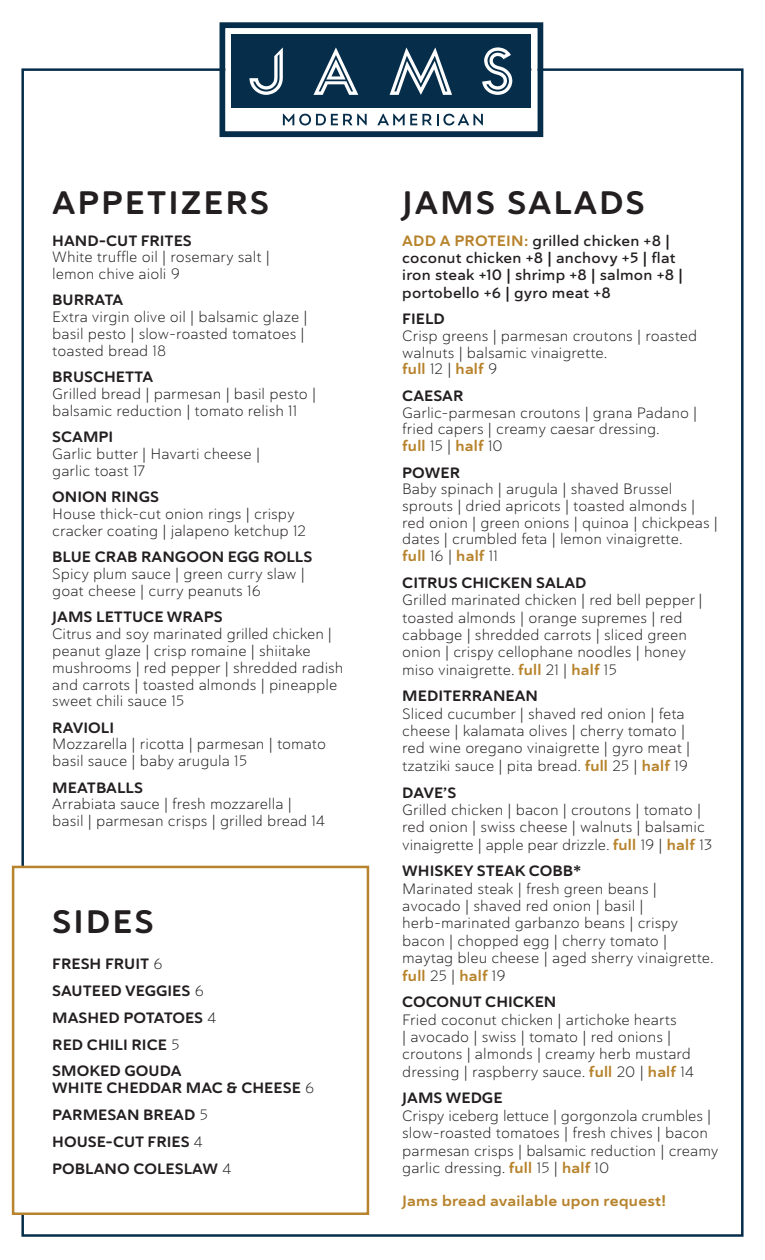
<style>
.page{position:relative;width:765px;height:1260px;background:#fff}
.page>*{position:absolute;margin:0;border:0;box-sizing:border-box;transform-origin:0 0}
.t1{font:700 expanded 32.5px "Haboro Soft";letter-spacing:.06em;color:#231f20}
.t2{font:300 expanded 15px/17.4px "Haboro Soft";color:#231f20}
.t3{font:700 expanded 15px/26.8px "Haboro Soft";color:#231f20}
.t4{font:15px/17.4px "Haboro Soft Ext Dem";letter-spacing:.015em;color:#231f20}
.t5{font:700 expanded 15px "Haboro Soft";letter-spacing:.015em;color:#b7832c}
.s1{font-weight:300}
.s2{font-family:"Haboro Soft";font-weight:700;font-stretch:expanded;color:#b7832c}
.s3{font-weight:700;color:#b7832c}
</style>
<div class="page">
<div style="left:12px;top:866px;width:357px;height:349px;background:#fff;border:2px solid #b7832c"></div>
<svg style="left:220px;top:22px;width:323px;height:115px"></svg>
<h1 class="t1" style="left:52px;top:182px;width:219px">APPETIZERS</h1>
<p class="t3" style="left:52px;top:227px;width:141px">HAND-CUT FRITES</p>
<p class="t2" style="left:52px;top:249px;width:219px;line-height:16.9px">White truffle oil | rosemary salt | lemon chive aioli 9</p>
<p class="t3" style="left:52px;top:287px;width:73px">BURRATA</p>
<p class="t2" style="left:52px;top:308px;width:257px;line-height:16.9px">Extra virgin olive oil | balsamic glaze | basil pesto | slow-roasted tomatoes | toasted bread 18</p>
<p class="t3" style="left:52px;top:364px;width:102px">BRUSCHETTA</p>
<p class="t2" style="left:52px;top:385px;width:265px;line-height:16.9px">Grilled bread | parmesan | basil pesto | balsamic reduction | tomato relish 11</p>
<p class="t3" style="left:52px;top:424px;width:63px">SCAMPI</p>
<p class="t2" style="left:52px;top:445px;width:209px;line-height:16.9px">Garlic butter | Havarti cheese | garlic toast 17</p>
<p class="t3" style="left:52px;top:484px;width:108px">ONION RINGS</p>
<p class="t2" style="left:52px;top:505px;width:255px;line-height:16.9px">House thick-cut onion rings | crispy cracker coating | jalapeno ketchup 12</p>
<p class="t3" style="left:52px;top:544px;width:262px">BLUE CRAB RANGOON EGG ROLLS</p>
<p class="t2" style="left:52px;top:565px;width:254px;line-height:16.9px">Spicy plum sauce | green curry slaw | goat cheese | curry peanuts 16</p>
<p class="t3" style="left:52px;top:603px;width:172px">JAMS LETTUCE WRAPS</p>
<p class="t2" style="left:52px;top:625px;width:293px;line-height:16.9px">Citrus and soy marinated grilled chicken | peanut glaze | crisp romaine | shiitake mushrooms | red pepper | shredded radish and carrots | toasted almonds | pineapple sweet chili sauce 15</p>
<p class="t3" style="left:52px;top:714px;width:63px">RAVIOLI</p>
<p class="t2" style="left:52px;top:736px;width:275px;line-height:16.9px">Mozzarella | ricotta | parmesan | tomato basil sauce | baby arugula 15</p>
<p class="t3" style="left:52px;top:774px;width:92px">MEATBALLS</p>
<p class="t2" style="left:52px;top:796px;width:274px;line-height:16.9px">Arrabiata sauce | fresh mozzarella | basil | parmesan crisps | grilled bread 14</p>
<h1 class="t1" style="left:52px;top:900px;width:103px">SIDES</h1>
<p class="t3" style="left:52px;top:951px;width:166px">FRESH FRUIT <span class="s1">6<br></span>SAUTEED VEGGIES <span class="s1">6<br></span>MASHED POTATOES <span class="s1">4<br></span>RED CHILI RICE <span class="s1">5<br></span>SMOKED GOUDA</p>
<p class="t3" style="left:52px;top:1074px;width:264px">WHITE CHEDDAR MAC &amp; CHEESE <span class="s1">6<br></span>PARMESAN BREAD <span class="s1">5<br></span>HOUSE-CUT FRIES <span class="s1">4<br></span>POBLANO COLESLAW <span class="s1">4</span></p>
<h1 class="t1" style="left:402px;top:182px;width:244px">JAMS SALADS</h1>
<p class="t4" style="left:402px;top:232px;width:282px"><span class="s2">ADD A PROTEIN:</span> grilled chicken +8 | coconut chicken +8 | anchovy +5 | flat iron steak +10 | shrimp +8 | salmon +8 | portobello +6 | gyro meat +8</p>
<p class="t3" style="left:402px;top:306px;width:44px">FIELD</p>
<p class="t2" style="left:402px;top:327px;width:296px;line-height:16.6px">Crisp greens | parmesan croutons | roasted walnuts | balsamic vinaigrette.<br><span class="s3">full</span> 12 | <span class="s3">half</span> 9</p>
<p class="t3" style="left:402px;top:382px;width:63px">CAESAR</p>
<p class="t2" style="left:402px;top:404px;width:297px;line-height:16.6px">Garlic-parmesan croutons | grana Padano | fried capers | creamy caesar dressing.<br><span class="s3">full</span> 15 | <span class="s3">half</span> 10</p>
<p class="t3" style="left:402px;top:459px;width:59px">POWER</p>
<p class="t2" style="left:402px;top:481px;width:317px;line-height:16.6px">Baby spinach | arugula | shaved Brussel sprouts | dried apricots | toasted almonds | red onion | green onions | quinoa | chickpeas | dates | crumbled feta | lemon vinaigrette.<br><span class="s3">full</span> 16 | <span class="s3">half</span> 11</p>
<p class="t3" style="left:402px;top:569px;width:186px">CITRUS CHICKEN SALAD</p>
<p class="t2" style="left:402px;top:591px;width:302px">Grilled marinated chicken | red bell pepper | toasted almonds | orange supremes | red cabbage | shredded carrots | sliced green onion | crispy cellophane noodles | honey miso vinaigrette. <span class="s3">full</span> 21 | <span class="s3">half</span> 15</p>
<p class="t3" style="left:402px;top:683px;width:137px">MEDITERRANEAN</p>
<p class="t2" style="left:402px;top:705px;width:289px">Sliced cucumber | shaved red onion | feta cheese | kalamata olives | cherry tomato | red wine oregano vinaigrette | gyro meat | tzatziki sauce | pita bread. <span class="s3">full</span> 25 | <span class="s3">half</span> 19</p>
<p class="t3" style="left:402px;top:779px;width:56px">DAVE’S</p>
<p class="t2" style="left:402px;top:801px;width:312px">Grilled chicken | bacon | croutons | tomato | red onion | swiss cheese | walnuts | balsamic vinaigrette | apple pear drizzle. <span class="s3">full</span> 19 | <span class="s3">half</span> 13</p>
<p class="t3" style="left:402px;top:858px;width:181px">WHISKEY STEAK COBB*</p>
<p class="t2" style="left:402px;top:880px;width:313px">Marinated steak | fresh green beans | avocado | shaved red onion | basil | herb-marinated garbanzo beans | crispy bacon | chopped egg | cherry tomato | maytag bleu cheese | aged sherry vinaigrette. <span class="s3">full</span> 25 | <span class="s3">half</span> 19</p>
<p class="t3" style="left:402px;top:989px;width:156px">COCONUT CHICKEN</p>
<p class="t2" style="left:402px;top:1010px;width:293px">Fried coconut chicken | artichoke hearts<br>| avocado | swiss | tomato | red onions | croutons | almonds | creamy herb mustard dressing | raspberry sauce. <span class="s3">full</span> 20 | <span class="s3">half</span> 14</p>
<p class="t3" style="left:402px;top:1085px;width:102px">JAMS WEDGE</p>
<p class="t2" style="left:402px;top:1107px;width:318px">Crispy iceberg lettuce | gorgonzola crumbles | slow-roasted tomatoes | fresh chives | bacon parmesan crisps | balsamic reduction | creamy garlic dressing. <span class="s3">full</span> 15 | <span class="s3">half</span> 10</p>
<p class="t5" style="left:402px;top:1191px;width:265px">Jams bread available upon request!</p>
</div>
